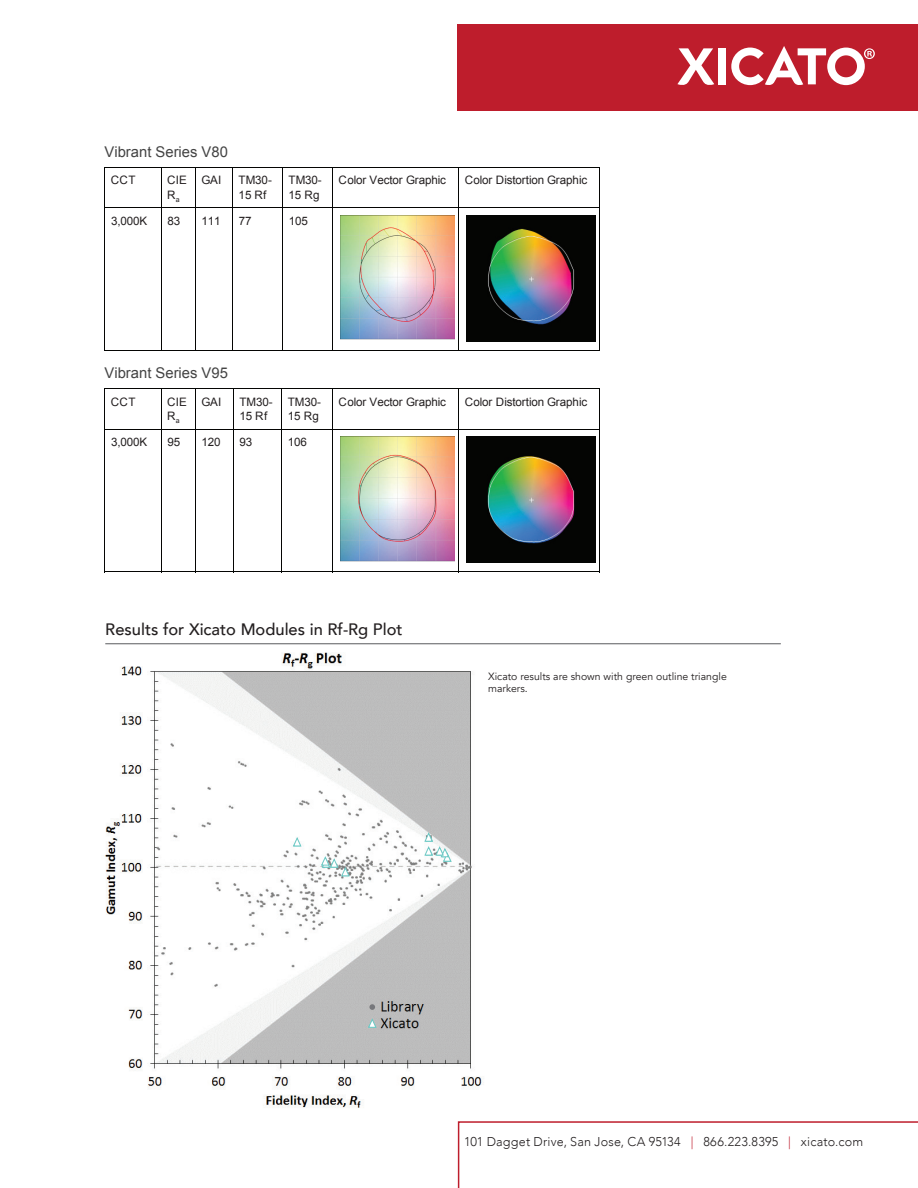
<style>
.page{position:relative;width:918px;height:1188px;background:#fff}
.page>*{position:absolute;margin:0;border:0;box-sizing:border-box;transform-origin:0 0}
.t1{font:500 16.5px "Avenir";color:#231f20}
.t2{font:14.85px "Arial";color:#434343}
.t3{font:300 12.75px "Avenir";letter-spacing:.015em;color:#231f20}
.t4{font:11.7px/14.2px "Arial";letter-spacing:-.01em;color:#231f20}
.t5{font:10.5px/12px "Avenir";color:#231f20}
.s1{color:#be1d2c}
</style>
<div class="page">
<img style="left:105px;top:652px;width:377px;height:456px">
<svg style="left:424px;top:831px;width:28px;height:31px"></svg>
<svg style="left:321px;top:855px;width:29px;height:22px"></svg>
<svg style="left:292px;top:836px;width:10px;height:11px"></svg>
<svg style="left:367px;top:1017px;width:10px;height:12px"></svg>
<svg style="left:369px;top:1004px;width:6px;height:6px"></svg>
<svg style="left:457px;top:1121px;width:461px;height:67px"></svg>
<div style="left:458px;top:24px;width:460px;height:87px;background:#be1d2c"></div>
<div style="left:719px;top:48px;width:7px;height:36px;background:#fff"></div>
<svg style="left:677px;top:48px;width:38px;height:37px"></svg>
<svg style="left:731px;top:46px;width:144px;height:40px"></svg>
<hr style="left:105px;top:643px;width:676px;height:1px;background:#6c6d70">
<hr style="left:458px;top:350px;width:142px;height:1px;background:#040503">
<hr style="left:600px;top:207px;width:1px;height:144px;background:#040503">
<hr style="left:332px;top:350px;width:127px;height:1px;background:#040503">
<hr style="left:458px;top:207px;width:1px;height:144px;background:#040503">
<hr style="left:282px;top:350px;width:51px;height:1px;background:#040503">
<hr style="left:332px;top:207px;width:1px;height:144px;background:#040503">
<hr style="left:232px;top:350px;width:51px;height:1px;background:#040503">
<hr style="left:282px;top:207px;width:1px;height:144px;background:#040503">
<hr style="left:195px;top:350px;width:38px;height:1px;background:#040503">
<hr style="left:232px;top:207px;width:1px;height:144px;background:#040503">
<hr style="left:161px;top:350px;width:35px;height:1px;background:#040503">
<hr style="left:195px;top:207px;width:1px;height:144px;background:#040503">
<hr style="left:105px;top:350px;width:57px;height:1px;background:#040503">
<hr style="left:105px;top:207px;width:1px;height:144px;background:#040503">
<hr style="left:161px;top:207px;width:1px;height:144px;background:#040503">
<hr style="left:458px;top:167px;width:142px;height:1px;background:#040503">
<hr style="left:458px;top:207px;width:142px;height:1px;background:#040503">
<hr style="left:600px;top:167px;width:1px;height:41px;background:#040503">
<hr style="left:332px;top:167px;width:127px;height:1px;background:#040503">
<hr style="left:332px;top:207px;width:127px;height:1px;background:#040503">
<hr style="left:458px;top:167px;width:1px;height:41px;background:#040503">
<hr style="left:282px;top:167px;width:51px;height:1px;background:#040503">
<hr style="left:282px;top:207px;width:51px;height:1px;background:#040503">
<hr style="left:332px;top:167px;width:1px;height:41px;background:#040503">
<hr style="left:232px;top:167px;width:51px;height:1px;background:#040503">
<hr style="left:232px;top:207px;width:51px;height:1px;background:#040503">
<hr style="left:282px;top:167px;width:1px;height:41px;background:#040503">
<hr style="left:195px;top:167px;width:38px;height:1px;background:#040503">
<hr style="left:195px;top:207px;width:38px;height:1px;background:#040503">
<hr style="left:232px;top:167px;width:1px;height:41px;background:#040503">
<hr style="left:161px;top:167px;width:35px;height:1px;background:#040503">
<hr style="left:161px;top:207px;width:35px;height:1px;background:#040503">
<hr style="left:195px;top:167px;width:1px;height:41px;background:#040503">
<hr style="left:105px;top:167px;width:57px;height:1px;background:#040503">
<hr style="left:105px;top:207px;width:57px;height:1px;background:#040503">
<hr style="left:105px;top:167px;width:1px;height:41px;background:#040503">
<hr style="left:161px;top:167px;width:1px;height:41px;background:#040503">
<img style="left:340px;top:215px;width:114px;height:125px">
<img style="left:466px;top:215px;width:130px;height:126px">
<hr style="left:458px;top:572px;width:142px;height:1px;background:#040503">
<hr style="left:600px;top:429px;width:1px;height:143px;background:#040503">
<hr style="left:332px;top:572px;width:127px;height:1px;background:#040503">
<hr style="left:458px;top:429px;width:1px;height:143px;background:#040503">
<hr style="left:281px;top:572px;width:52px;height:1px;background:#040503">
<hr style="left:332px;top:429px;width:1px;height:143px;background:#040503">
<hr style="left:233px;top:572px;width:49px;height:1px;background:#040503">
<hr style="left:281px;top:429px;width:1px;height:143px;background:#040503">
<hr style="left:195px;top:572px;width:39px;height:1px;background:#040503">
<hr style="left:233px;top:429px;width:1px;height:143px;background:#040503">
<hr style="left:161px;top:572px;width:35px;height:1px;background:#040503">
<hr style="left:195px;top:429px;width:1px;height:143px;background:#040503">
<hr style="left:105px;top:572px;width:57px;height:1px;background:#040503">
<hr style="left:105px;top:429px;width:1px;height:143px;background:#040503">
<hr style="left:161px;top:429px;width:1px;height:143px;background:#040503">
<hr style="left:458px;top:388px;width:142px;height:1px;background:#040503">
<hr style="left:458px;top:429px;width:142px;height:1px;background:#040503">
<hr style="left:600px;top:388px;width:1px;height:42px;background:#040503">
<hr style="left:332px;top:388px;width:127px;height:1px;background:#040503">
<hr style="left:332px;top:429px;width:127px;height:1px;background:#040503">
<hr style="left:458px;top:388px;width:1px;height:42px;background:#040503">
<hr style="left:281px;top:388px;width:52px;height:1px;background:#040503">
<hr style="left:281px;top:429px;width:52px;height:1px;background:#040503">
<hr style="left:332px;top:388px;width:1px;height:42px;background:#040503">
<hr style="left:233px;top:388px;width:49px;height:1px;background:#040503">
<hr style="left:233px;top:429px;width:49px;height:1px;background:#040503">
<hr style="left:281px;top:388px;width:1px;height:42px;background:#040503">
<hr style="left:195px;top:388px;width:39px;height:1px;background:#040503">
<hr style="left:195px;top:429px;width:39px;height:1px;background:#040503">
<hr style="left:233px;top:388px;width:1px;height:42px;background:#040503">
<hr style="left:161px;top:388px;width:35px;height:1px;background:#040503">
<hr style="left:161px;top:429px;width:35px;height:1px;background:#040503">
<hr style="left:195px;top:388px;width:1px;height:42px;background:#040503">
<hr style="left:105px;top:388px;width:57px;height:1px;background:#040503">
<hr style="left:105px;top:429px;width:57px;height:1px;background:#040503">
<hr style="left:105px;top:388px;width:1px;height:42px;background:#040503">
<hr style="left:161px;top:388px;width:1px;height:42px;background:#040503">
<img style="left:340px;top:437px;width:114px;height:124px">
<img style="left:466px;top:437px;width:130px;height:126px">
<p class="t2" style="left:105px;top:142px;width:125px">Vibrant Series V80</p>
<p class="t4" style="left:111px;top:173px;width:26px">CCT</p>
<p class="t4" style="left:167px;top:173px;width:21px">CIE<br>R<sub>a</sub></p>
<p class="t4" style="left:201px;top:173px;width:21px">GAI</p>
<p class="t4" style="left:239px;top:173px;width:35px">TM30-<br>15 Rf</p>
<p class="t4" style="left:289px;top:173px;width:35px">TM30-<br>15 Rg</p>
<p class="t4" style="left:339px;top:173px;width:109px">Color Vector Graphic</p>
<p class="t4" style="left:465px;top:173px;width:124px">Color Distortion Graphic</p>
<p class="t4" style="left:111px;top:214px;width:38px">3,000K</p>
<p class="t4" style="left:167px;top:214px;width:14px">83</p>
<p class="t4" style="left:201px;top:214px;width:21px">111</p>
<p class="t4" style="left:239px;top:214px;width:14px">77</p>
<p class="t4" style="left:289px;top:214px;width:21px">105</p>
<p class="t2" style="left:105px;top:363px;width:125px">Vibrant Series V95</p>
<p class="t4" style="left:111px;top:395px;width:26px">CCT</p>
<p class="t4" style="left:167px;top:395px;width:21px">CIE<br>R<sub>a</sub></p>
<p class="t4" style="left:201px;top:395px;width:21px">GAI</p>
<p class="t4" style="left:239px;top:395px;width:35px">TM30-<br>15 Rf</p>
<p class="t4" style="left:288px;top:395px;width:35px">TM30-<br>15 Rg</p>
<p class="t4" style="left:339px;top:395px;width:109px">Color Vector Graphic</p>
<p class="t4" style="left:465px;top:395px;width:124px">Color Distortion Graphic</p>
<p class="t4" style="left:111px;top:435px;width:38px">3,000K</p>
<p class="t4" style="left:167px;top:435px;width:14px">95</p>
<p class="t4" style="left:201px;top:435px;width:21px">120</p>
<p class="t4" style="left:240px;top:435px;width:14px">93</p>
<p class="t4" style="left:288px;top:435px;width:21px">106</p>
<h1 class="t1" style="left:105px;top:614px;width:299px">Results for Xicato Modules in Rf-Rg Plot</h1>
<p class="t5" style="left:488px;top:671px;width:240px">Xicato results are shown with green outline triangle markers.</p>
<p class="t3" style="left:464px;top:1134px;width:401px">101 Dagget Drive, San Jose, CA 95134 <span class="s1">|</span> 866.223.8395 <span class="s1">|</span> xicato.com</p>
</div>
